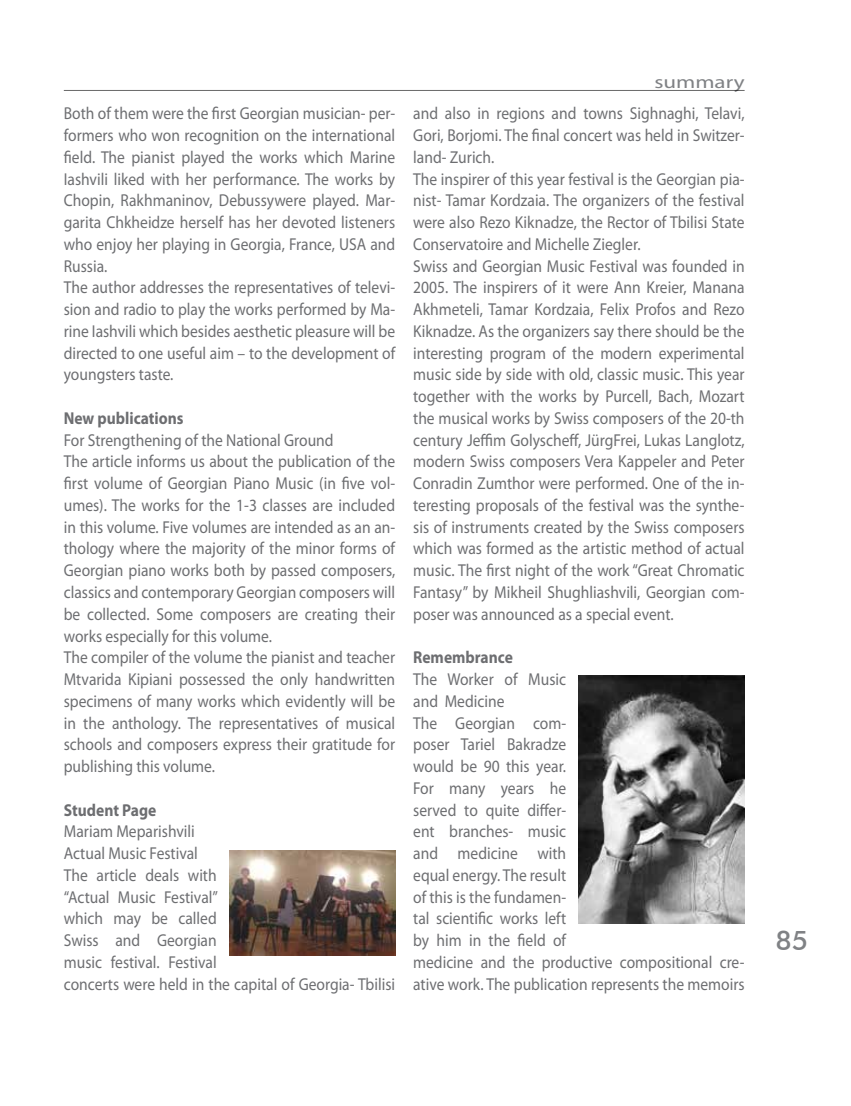
<style>
.page{position:relative;width:851px;height:1106px;background:#fff}
.page>*{position:absolute;margin:0;border:0;box-sizing:border-box;transform-origin:0 0}
.t1{font:500 27px "Futura BT";color:#808285}
.t2{font:18px "Myriad Pro";color:#808285;scale:1.28 1}
.t3{font:17.25px/21.8px "Myriad Pro";color:#6d6e71;scale:.9 1}
.t4{font:700 17.25px "Myriad Pro";color:#6d6e71;scale:.9 1}
</style>
<div class="page">
<hr style="left:64px;top:90px;width:680px;height:1px;background:#000">
<img style="left:229px;top:850px;width:166px;height:105px">
<img style="left:579px;top:675px;width:165px;height:248px">
<p class="t3" style="left:64px;top:102px;width:369px">Both of them were the first Georgian musician- per&shy;formers who won recognition on the international field. The pianist played the works which Marine Iashvili liked with her performance. The works by Chopin, Rakhmaninov, Debussywere played. Mar&shy;garita Chkheidze herself has her devoted listeners who enjoy her playing in Georgia, France, USA and Russia.<br>The author addresses the representatives of televi&shy;sion and radio to play the works performed by Ma&shy;rine Iashvili which besides aesthetic pleasure will be directed to one useful aim – to the development of youngsters taste.</p>
<p class="t4" style="left:64px;top:407px;width:135px">New publications</p>
<p class="t3" style="left:64px;top:429px;width:369px">For Strengthening of the National Ground<br>The article informs us about the publication of the first volume of Georgian Piano Music (in five vol&shy;umes). The works for the 1-3 classes are included in this volume. Five volumes are intended as an an&shy;thology where the majority of the minor forms of Georgian piano works both by passed composers, classics and contemporary Georgian composers will be collected. Some composers are creating their works especially for this volume.<br>The compiler of the volume the pianist and teacher Mtvarida Kipiani possessed the only handwritten specimens of many works which evidently will be in the anthology. The representatives of musical schools and composers express their gratitude for publishing this volume.</p>
<p class="t4" style="left:64px;top:798px;width:104px">Student Page</p>
<p class="t3" style="left:64px;top:820px;width:369px">Mariam Meparishvili<br>Actual Music Festival<br>The article deals with<br>“Actual Music Festival”<br>which may be called<br>Swiss and Georgian<br>music festival. Festival<br>concerts were held in the capital of Georgia- Tbilisi</p>
<p class="t2" style="left:654px;top:71px;width:72px">summary</p>
<p class="t3" style="left:413px;top:102px;width:369px">and also in regions and towns Sighnaghi, Telavi, Gori, Borjomi. The final concert was held in Switzer&shy;land- Zurich.<br>The inspirer of this year festival is the Georgian pia&shy;nist- Tamar Kordzaia. The organizers of the festival were also Rezo Kiknadze, the Rector of Tbilisi State Conservatoire and Michelle Ziegler.<br>Swiss and Georgian Music Festival was founded in 2005. The inspirers of it were Ann Kreier, Manana Akhmeteli, Tamar Kordzaia, Felix Profos and Rezo Kiknadze. As the organizers say there should be the interesting program of the modern experimental music side by side with old, classic music. This year together with the works by Purcell, Bach, Mozart the musical works by Swiss composers of the 20-th century Jeffim Golyscheff, JürgFrei, Lukas Langlotz, modern Swiss composers Vera Kappeler and Peter Conradin Zumthor were performed. One of the in&shy;teresting proposals of the festival was the synthe&shy;sis of instruments created by the Swiss composers which was formed as the artistic method of actual music. The first night of the work “Great Chromatic Fantasy” by Mikheil Shughliashvili, Georgian com&shy;poser was announced as a special event.</p>
<p class="t4" style="left:413px;top:646px;width:112px">Remembrance</p>
<p class="t3" style="left:413px;top:668px;width:369px">The Worker of Music<br>and Medicine<br>The Georgian com-<br>poser Tariel Bakradze<br>would be 90 this year.<br>For many years he<br>served to quite differ-<br>ent branches- music<br>and medicine with<br>equal energy. The result<br>of this is the fundamen-<br>tal scientific works left<br>by him in the field of<br>medicine and the productive compositional cre&shy;ative work. The publication represents the memoirs</p>
<h1 class="t1" style="left:775px;top:923px;width:34px">85</h1>
</div>
